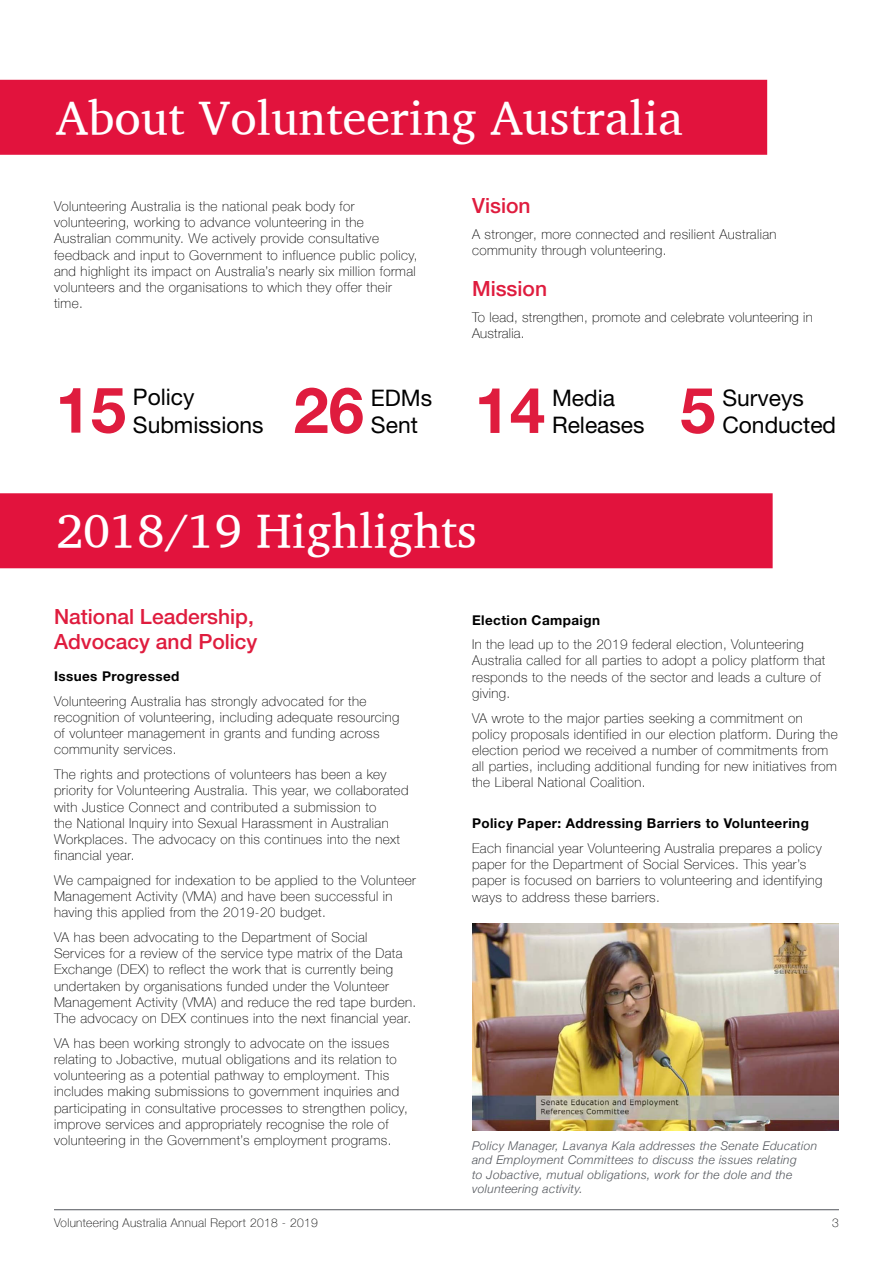
<style>
.page{position:relative;width:893px;height:1263px;background:#fff}
.page>*{position:absolute;margin:0;border:0;box-sizing:border-box;transform-origin:0 0}
.t1{font:700 63.45px "Helvetica Neue LT Std";color:#df1c3e}
.t2{font:48px "Apparatus SIL";color:#fff}
.t3{font:22.8px "Helvetica Neue LT Std";color:#000}
.t4{font:500 21px/25.2px "Helvetica Neue LT Std";color:#df1c3e}
.t5{font:100 13.5px/16.2px "Helvetica Neue";letter-spacing:.03em;color:#000}
.t6{font:700 13.5px "Helvetica Neue LT Std";letter-spacing:.03em;color:#000}
.t7{font:italic 300 12px/14.4px "Helvetica Neue";letter-spacing:.03em;color:#52555b}
.t8{font:100 12px "Helvetica Neue";letter-spacing:.03em;color:#000}
</style>
<div class="page">
<hr style="left:54px;top:1209px;width:785px;height:1px;background:#52555b">
<div style="left:0;top:493px;width:773px;height:75px;background:#e2133d"></div>
<div style="left:0;top:80px;width:767px;height:75px;background:#e2133d"></div>
<img style="left:472px;top:924px;width:367px;height:206px">
<h2 class="t2" style="left:56px;top:94px;width:628px">About Volunteering Australia</h2>
<p class="t5" style="left:54px;top:197px;width:365px">Volunteering Australia is the national peak body for volunteering, working to advance volunteering in the Australian community. We actively provide consultative feedback and input to Government to influence public policy, and highlight its impact on Australia’s nearly six million formal volunteers and the organisations to which they offer their time.</p>
<h3 class="t4" style="left:472px;top:193px;width:60px">Vision</h3>
<p class="t5" style="left:472px;top:225px;width:306px">A stronger, more connected and resilient Australian community through volunteering.</p>
<h3 class="t4" style="left:472px;top:276px;width:77px">Mission</h3>
<p class="t5" style="left:472px;top:308px;width:342px">To lead, strengthen, promote and celebrate volunteering in<br>Australia.</p>
<h1 class="t1" style="left:56px;top:371px;width:72px">15</h1>
<h3 class="t3" style="left:133px;top:383px;width:63px">Policy</h3>
<h3 class="t3" style="left:133px;top:411px;width:132px">Submissions</h3>
<h1 class="t1" style="left:293px;top:371px;width:72px">26</h1>
<h3 class="t3" style="left:371px;top:384px;width:63px">EDMs</h3>
<h3 class="t3" style="left:371px;top:411px;width:48px">Sent</h3>
<h1 class="t1" style="left:475px;top:371px;width:72px">14</h1>
<h3 class="t3" style="left:552px;top:384px;width:65px">Media</h3>
<h3 class="t3" style="left:552px;top:411px;width:94px">Releases</h3>
<h1 class="t1" style="left:680px;top:371px;width:37px">5</h1>
<h3 class="t3" style="left:722px;top:384px;width:83px">Surveys</h3>
<h3 class="t3" style="left:722px;top:411px;width:115px">Conducted</h3>
<h2 class="t2" style="left:56px;top:507px;width:422px">2018/19 Highlights</h2>
<h3 class="t4" style="left:54px;top:603px;width:205px">National Leadership,<br>Advocacy and Policy</h3>
<p class="t6" style="left:54px;top:668px;width:127px">Issues Progressed</p>
<p class="t5" style="left:54px;top:692px;width:347px">Volunteering Australia has strongly advocated for the recognition of volunteering, including adequate resourcing of volunteer management in grants and funding across community services.</p>
<p class="t5" style="left:54px;top:766px;width:356px">The rights and protections of volunteers has been a key priority for Volunteering Australia. This year, we collaborated with Justice Connect and contributed a submission to<br>the National Inquiry into Sexual Harassment in Australian Workplaces. The advocacy on this continues into the next financial year.</p>
<p class="t5" style="left:54px;top:871px;width:363px">We campaigned for indexation to be applied to the Volunteer<br>Management Activity (VMA) and have been successful in having this applied from the 2019-20 budget.</p>
<p class="t5" style="left:54px;top:928px;width:364px">VA has been advocating to the Department of Social Services for a review of the service type matrix of the Data Exchange (DEX) to reflect the work that is currently being undertaken by organisations funded under the Volunteer Management Activity (VMA) and reduce the red tape burden.<br>The advocacy on DEX continues into the next financial year.</p>
<p class="t5" style="left:54px;top:1034px;width:355px">VA has been working strongly to advocate on the issues relating to Jobactive, mutual obligations and its relation to volunteering as a potential pathway to employment. This includes making submissions to government inquiries and participating in consultative processes to strengthen policy, improve services and appropriately recognise the role of volunteering in the Government’s employment programs.</p>
<p class="t6" style="left:472px;top:611px;width:130px">Election Campaign</p>
<p class="t5" style="left:472px;top:636px;width:355px">In the lead up to the 2019 federal election, Volunteering Australia called for all parties to adopt a policy platform that responds to the needs of the sector and leads a culture of giving.</p>
<p class="t5" style="left:472px;top:709px;width:367px">VA wrote to the major parties seeking a commitment on policy proposals identified in our election platform. During the election period we received a number of commitments from all parties, including additional funding for new initiatives from the Liberal National Coalition.</p>
<p class="t6" style="left:472px;top:815px;width:338px">Policy Paper: Addressing Barriers to Volunteering</p>
<p class="t5" style="left:472px;top:839px;width:352px">Each financial year Volunteering Australia prepares a policy paper for the Department of Social Services. This year’s paper is focused on barriers to volunteering and identifying ways to address these barriers.</p>
<p class="t7" style="left:472px;top:1138px;width:347px">Policy Manager, Lavanya Kala addresses the Senate Education and Employment Committees to discuss the issues relating<br>to Jobactive, mutual obligations, work for the dole and the volunteering activity.</p>
<p class="t8" style="left:54px;top:1213px;width:265px">Volunteering Australia Annual Report 2018 - 2019</p>
<p class="t8" style="left:832px;top:1213px;width:8px">3</p>
</div>
